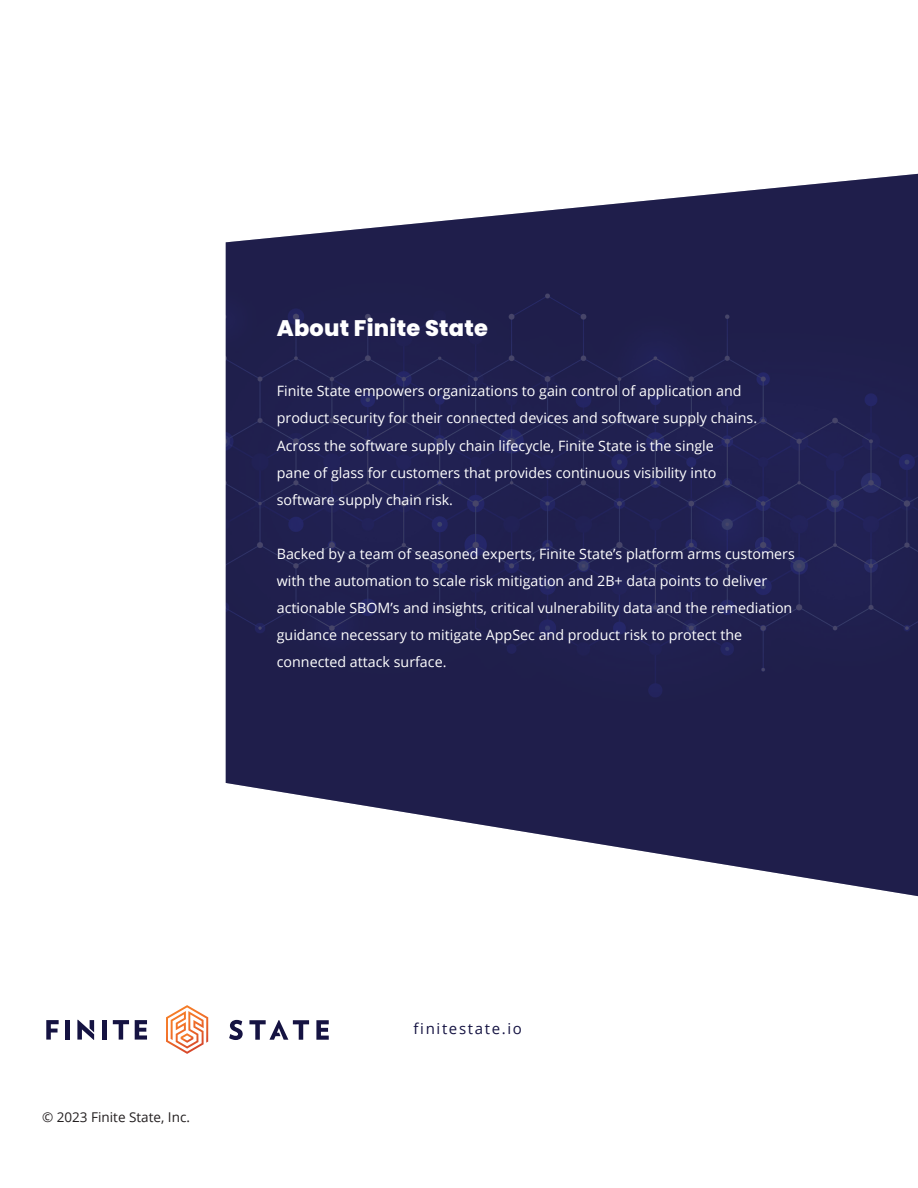
<style>
.page{position:relative;width:918px;height:1188px;background:#fff}
.page>*{position:absolute;margin:0;border:0;box-sizing:border-box;transform-origin:0 0}
.t1{font:800 22.5px "Poppins";letter-spacing:.01em;color:#fff}
.t2{font:15px "Open Sans";letter-spacing:.11em;color:#151342}
.t3{font:14.25px/27px "Open Sans";color:#fff}
.t4{font:13.5px "Open Sans";color:#231f20}
</style>
<div class="page">
<img style="left:226px;top:173px;width:692px;height:724px">
<svg style="left:46px;top:1020px;width:13px;height:20px"></svg>
<div style="left:65px;top:1020px;width:5px;height:20px;background:#151342"></div>
<hr style="left:102px;top:1020px;width:4px;height:20px;background:#151342">
<svg style="left:113px;top:1020px;width:16px;height:20px"></svg>
<svg style="left:135px;top:1020px;width:12px;height:20px"></svg>
<svg style="left:229px;top:1020px;width:14px;height:20px"></svg>
<svg style="left:316px;top:1020px;width:13px;height:20px"></svg>
<svg style="left:249px;top:1020px;width:60px;height:20px"></svg>
<svg style="left:77px;top:1020px;width:17px;height:20px"></svg>
<svg style="left:166px;top:1005px;width:42px;height:49px"></svg>
<h1 class="t1" style="left:277px;top:315px;width:213px">About Finite State</h1>
<p class="t3" style="left:277px;top:377px;width:482px">Finite State empowers organizations to gain control of application and product security for their connected devices and software supply chains.<br>Across the software supply chain lifecycle, Finite State is the single<br>pane of glass for customers that provides continuous visibility into software supply chain risk.</p>
<p class="t3" style="left:277px;top:539px;width:520px">Backed by a team of seasoned experts, Finite State’s platform arms customers with the automation to scale risk mitigation and 2B+ data points to deliver actionable SBOM’s and insights, critical vulnerability data and the remediation guidance necessary to mitigate AppSec and product risk to protect the connected attack surface.</p>
<p class="t4" style="left:42px;top:1108px;width:149px">© 2023 Finite State, Inc.</p>
<p class="t2" style="left:414px;top:1018px;width:110px">finitestate.io</p>
</div>
